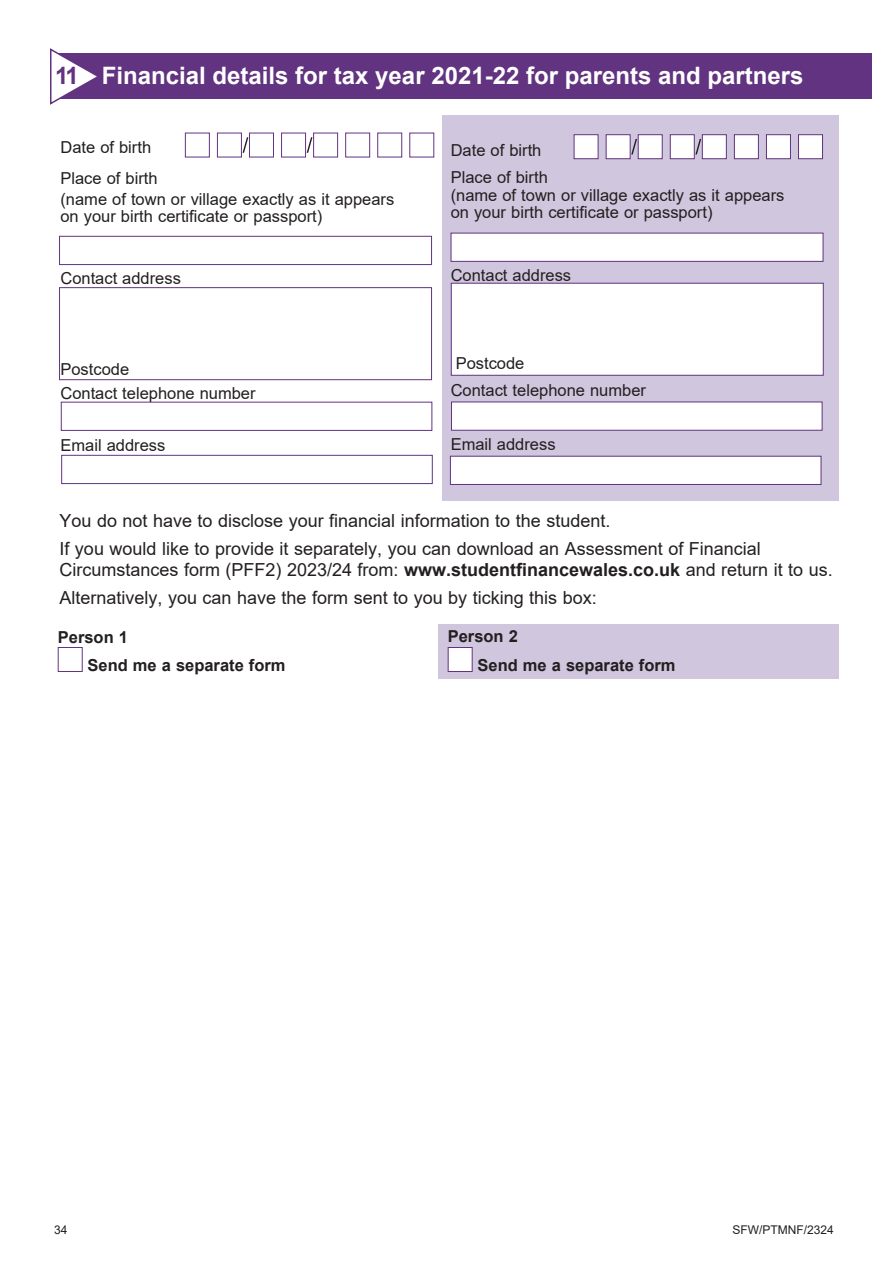
<style>
.page{position:relative;width:893px;height:1263px;background:#fff}
.page>*{position:absolute;margin:0;border:0;box-sizing:border-box;transform-origin:0 0}
.t1{font:700 24px "Arial";color:#fff}
.t2{font:18px/21.6px "Arial";color:#231f20}
.t3{font:16.5px/16.5px "Arial";color:#231f20}
.t4{font:700 16.5px "Arial";color:#231f20}
.t5{font:12px "Arial";color:#231f20}
.s1{color:#613380}
.s2{font-weight:700}
</style>
<div class="page">
<div style="left:54px;top:54px;width:818px;height:45px;background:#613380"></div>
<svg style="left:50px;top:48px;width:51px;height:57px"></svg>
<div style="left:438px;top:624px;width:401px;height:54px;background:#d0c6dd"></div>
<div style="left:442px;top:116px;width:397px;height:385px;background:#d0c6dd"></div>
<div style="left:185px;top:133px;width:25px;height:24px;background:#fff;border:1px solid #613380"></div>
<div style="left:217px;top:133px;width:25px;height:24px;background:#fff;border:1px solid #613380"></div>
<div style="left:249px;top:133px;width:25px;height:24px;background:#fff;border:1px solid #613380"></div>
<div style="left:281px;top:133px;width:25px;height:24px;background:#fff;border:1px solid #613380"></div>
<div style="left:313px;top:133px;width:25px;height:24px;background:#fff;border:1px solid #613380"></div>
<div style="left:345px;top:133px;width:25px;height:24px;background:#fff;border:1px solid #613380"></div>
<div style="left:377px;top:133px;width:25px;height:24px;background:#fff;border:1px solid #613380"></div>
<div style="left:409px;top:133px;width:25px;height:24px;background:#fff;border:1px solid #613380"></div>
<svg style="left:243px;top:137px;width:5px;height:16px"></svg>
<svg style="left:307px;top:137px;width:5px;height:16px"></svg>
<div style="left:574px;top:134px;width:24px;height:25px;background:#fff;border:1px solid #613380"></div>
<div style="left:606px;top:134px;width:24px;height:25px;background:#fff;border:1px solid #613380"></div>
<div style="left:638px;top:134px;width:25px;height:25px;background:#fff;border:1px solid #613380"></div>
<div style="left:670px;top:134px;width:25px;height:25px;background:#fff;border:1px solid #613380"></div>
<div style="left:702px;top:134px;width:25px;height:25px;background:#fff;border:1px solid #613380"></div>
<div style="left:734px;top:134px;width:25px;height:25px;background:#fff;border:1px solid #613380"></div>
<div style="left:766px;top:134px;width:25px;height:25px;background:#fff;border:1px solid #613380"></div>
<div style="left:798px;top:134px;width:25px;height:25px;background:#fff;border:1px solid #613380"></div>
<svg style="left:631px;top:139px;width:6px;height:15px"></svg>
<svg style="left:695px;top:139px;width:6px;height:15px"></svg>
<div style="left:59px;top:287px;width:373px;height:93px;background:#fff;border:1px solid #613380"></div>
<div style="left:451px;top:283px;width:373px;height:93px;background:#fff;border:1px solid #613380"></div>
<div style="left:59px;top:236px;width:373px;height:29px;background:#fff;border:1px solid #613380"></div>
<div style="left:61px;top:402px;width:371px;height:29px;background:#fff;border:1px solid #613380"></div>
<div style="left:61px;top:455px;width:372px;height:29px;background:#fff;border:1px solid #613380"></div>
<div style="left:451px;top:233px;width:372px;height:29px;background:#fff;border:1px solid #613380"></div>
<div style="left:451px;top:402px;width:371px;height:29px;background:#fff;border:1px solid #613380"></div>
<div style="left:450px;top:456px;width:371px;height:29px;background:#fff;border:1px solid #613380"></div>
<div style="left:58px;top:647px;width:25px;height:25px;border:1px solid #613380"></div>
<div style="left:448px;top:647px;width:25px;height:25px;background:#fff;border:1px solid #613380"></div>
<h1 class="t1" style="left:55px;top:59px;width:750px"><span class="s1">11</span> Financial details for tax year 2021-22 for parents and partners</h1>
<p class="t3" style="left:60px;top:139px;width:92px">Date of birth</p>
<p class="t3" style="left:60px;top:170px;width:99px">Place of birth</p>
<p class="t3" style="left:60px;top:191px;width:335px">(name of town or village exactly as it appears on your birth certificate or passport)</p>
<p class="t3" style="left:60px;top:270px;width:122px">Contact address</p>
<p class="t3" style="left:60px;top:361px;width:70px">Postcode</p>
<p class="t3" style="left:60px;top:385px;width:197px">Contact telephone number</p>
<p class="t3" style="left:60px;top:437px;width:106px">Email address</p>
<p class="t3" style="left:451px;top:142px;width:92px">Date of birth</p>
<p class="t3" style="left:451px;top:169px;width:99px">Place of birth</p>
<p class="t3" style="left:451px;top:187px;width:335px">(name of town or village exactly as it appears on your birth certificate or passport)</p>
<p class="t3" style="left:451px;top:267px;width:122px">Contact address</p>
<p class="t3" style="left:456px;top:355px;width:70px">Postcode</p>
<p class="t3" style="left:451px;top:381px;width:197px">Contact telephone number</p>
<p class="t3" style="left:451px;top:436px;width:106px">Email address</p>
<p class="t2" style="left:59px;top:510px;width:552px">You do not have to disclose your financial information to the student.</p>
<p class="t2" style="left:59px;top:538px;width:775px">If you would like to provide it separately, you can download an Assessment of Financial<br>Circumstances form (PFF2) 2023/24 from: <span class="s2">www.studentfinancewales.co.uk</span> and return it to us.</p>
<p class="t2" style="left:59px;top:587px;width:539px">Alternatively, you can have the form sent to you by ticking this box:</p>
<p class="t4" style="left:58px;top:625px;width:72px">Person 1</p>
<p class="t4" style="left:88px;top:653px;width:200px">Send me a separate form</p>
<p class="t4" style="left:448px;top:625px;width:72px">Person 2</p>
<p class="t4" style="left:477px;top:653px;width:200px">Send me a separate form</p>
<p class="t5" style="left:54px;top:1222px;width:15px">34</p>
<p class="t5" style="left:732px;top:1222px;width:103px">SFW/PTMNF/2324</p>
</div>
